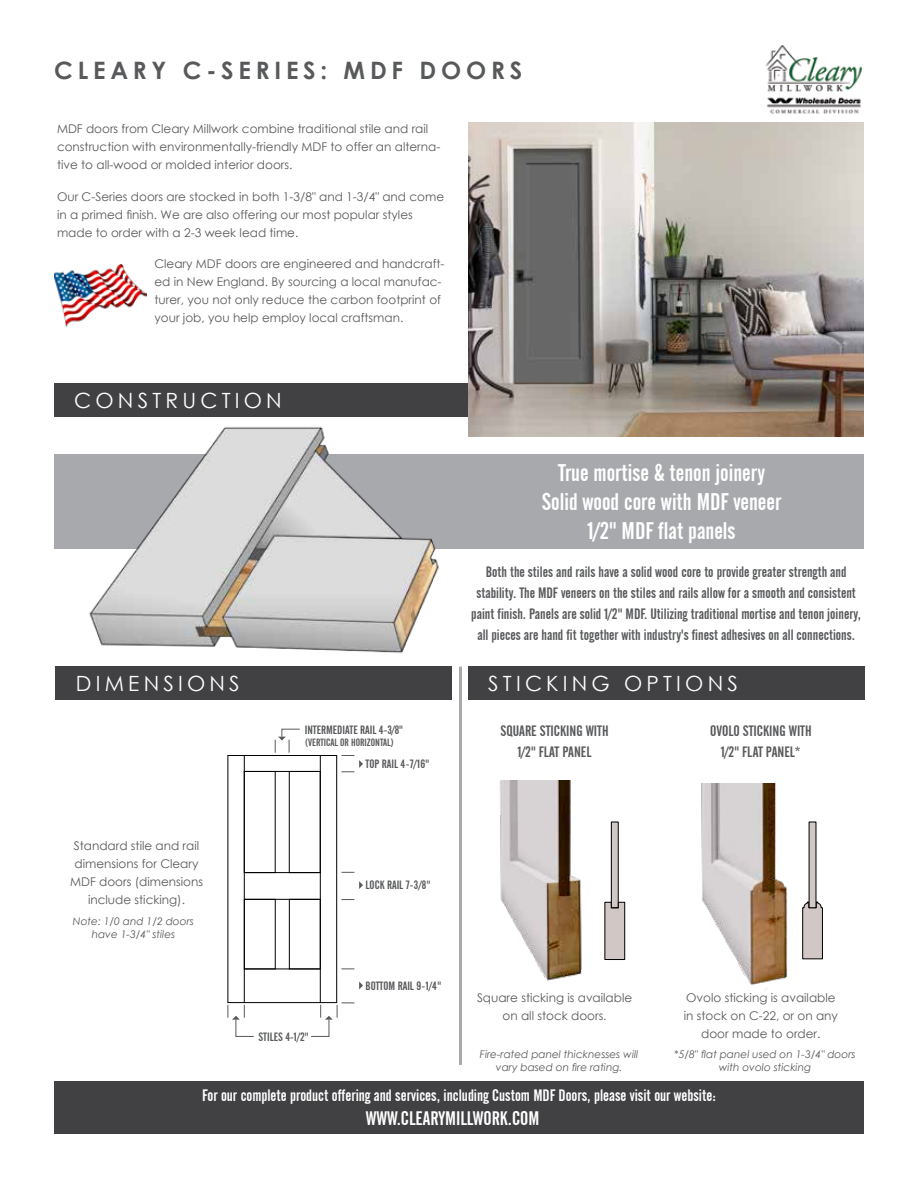
<style>
.page{position:relative;width:918px;height:1188px;background:#fff}
.page>*{position:absolute;margin:0;border:0;box-sizing:border-box;transform-origin:0 0}
.t1{font:24px/28.8px "Alternate Gothic No 2 BT";color:#fff;text-align:center}
.t2{font:700 24px "Century Gothic";letter-spacing:.2em;color:#58595b}
.t3{font:21px "Century Gothic";letter-spacing:.2em;color:#fff}
.t4{font:19.5px "Alternate Gothic No 2 BT";color:#fff}
.t5{font:16.5px "Alternate Gothic No 2 BT";color:#fff}
.t6{font:15px/21px "Alternate Gothic No 2 BT";color:#58595b;text-align:center}
.t7{font:12px/18px "Century Gothic";color:#58595b}
.t8{font:12px "Alternate Gothic No 2 BT";color:#58595b}
.t9{font:italic 10.5px/12.6px "Century Gothic";color:#58595b;text-align:center}
.t10{font:10.5px "Alternate Gothic No 2 BT";color:#58595b}
</style>
<div class="page">
<svg style="left:813px;top:902px;width:10px;height:57px"></svg>
<div style="left:809px;top:822px;width:7px;height:86px;background:#d1c8c6"></div>
<div style="left:611px;top:822px;width:7px;height:86px;background:#d1c8c6"></div>
<div style="left:611px;top:822px;width:7px;height:86px;border:1px solid #000"></div>
<svg style="left:606px;top:902px;width:19px;height:58px"></svg>
<div style="left:54px;top:454px;width:810px;height:95px;background:#a7a9ac"></div>
<div style="left:54px;top:1082px;width:810px;height:52px;background:#414042"></div>
<img style="left:86px;top:383px;width:358px;height:284px">
<div style="left:54px;top:384px;width:810px;height:33px;background:#414042"></div>
<div style="left:56px;top:667px;width:396px;height:33px;background:#414042"></div>
<div style="left:468px;top:667px;width:396px;height:33px;background:#414042"></div>
<img style="left:54px;top:264px;width:92px;height:62px">
<img style="left:765px;top:45px;width:99px;height:69px">
<img style="left:468px;top:123px;width:396px;height:313px">
<img style="left:500px;top:781px;width:106px;height:201px">
<img style="left:701px;top:784px;width:112px;height:206px">
<div style="left:228px;top:755px;width:109px;height:248px;border:1px solid #000"></div>
<div style="left:289px;top:771px;width:31px;height:102px;border:1px solid #000"></div>
<div style="left:289px;top:899px;width:31px;height:70px;border:1px solid #000"></div>
<hr style="left:244px;top:969px;width:76px;height:1px;background:#000">
<hr style="left:244px;top:899px;width:76px;height:1px;background:#000">
<hr style="left:245px;top:872px;width:75px;height:1px;background:#000">
<hr style="left:244px;top:771px;width:76px;height:1px;background:#000">
<hr style="left:244px;top:755px;width:1px;height:248px;background:#000">
<hr style="left:320px;top:756px;width:1px;height:247px;background:#000">
<svg style="left:341px;top:872px;width:13px;height:1px"></svg>
<svg style="left:341px;top:969px;width:13px;height:1px"></svg>
<svg style="left:341px;top:899px;width:13px;height:1px"></svg>
<svg style="left:341px;top:755px;width:22px;height:18px"></svg>
<svg style="left:359px;top:881px;width:4px;height:8px"></svg>
<svg style="left:359px;top:982px;width:4px;height:7px"></svg>
<svg style="left:228px;top:1005px;width:26px;height:32px"></svg>
<svg style="left:311px;top:1003px;width:43px;height:34px"></svg>
<svg style="left:275px;top:729px;width:25px;height:24px"></svg>
<hr style="left:459px;top:667px;width:3px;height:398px;background:#a7a9ac">
<h1 class="t2" style="left:54px;top:52px;width:469px">CLEARY C-SERIES: MDF DOORS</h1>
<p class="t7" style="left:57px;top:120px;width:385px">MDF doors from Cleary Millwork combine traditional stile and rail construction with environmentally-friendly MDF to offer an alterna&shy;tive to all-wood or molded interior doors.</p>
<p class="t7" style="left:57px;top:187px;width:389px">Our C-Series doors are stocked in both 1-3/8" and 1-3/4" and come in a primed finish. We are also offering our most popular styles made to order with a 2-3 week lead time.</p>
<p class="t7" style="left:154px;top:255px;width:292px">Cleary MDF doors are engineered and handcraft&shy;ed in New England. By sourcing a local manufac&shy;turer, you not only reduce the carbon footprint of your job, you help employ local craftsman.</p>
<h2 class="t3" style="left:74px;top:386px;width:209px">CONSTRUCTION</h2>
<h1 class="t1" style="left:542px;top:459px;width:241px">True mortise &amp; tenon joinery<br>Solid wood core with MDF veneer<br>1/2" MDF flat panels</h1>
<p class="t6" style="left:471px;top:561px;width:391px">Both the stiles and rails have a solid wood core to provide greater strength and stability. The MDF veneers on the stiles and rails allow for a smooth and consistent paint finish. Panels are solid 1/2" MDF. Utilizing traditional mortise and tenon joinery, all pieces are hand fit together with industry's finest adhesives on all connections.</p>
<h2 class="t3" style="left:76px;top:669px;width:165px">DIMENSIONS</h2>
<h2 class="t3" style="left:488px;top:669px;width:251px">STICKING OPTIONS</h2>
<p class="t7" style="left:70px;top:836px;width:134px;text-align:center">Standard stile and rail dimensions for Cleary<br>MDF doors (dimensions include sticking).</p>
<p class="t9" style="left:73px;top:915px;width:122px">Note: 1/0 and 1/2 doors have 1-3/4" stiles</p>
<p class="t8" style="left:305px;top:723px;width:100px">INTERMEDIATE RAIL 4-3/8"</p>
<p class="t10" style="left:305px;top:736px;width:90px">(VERTICAL OR HORIZONTAL)</p>
<p class="t8" style="left:366px;top:757px;width:65px">TOP RAIL 4-7/16"</p>
<p class="t6" style="left:501px;top:720px;width:110px">SQUARE STICKING WITH<br>1/2" FLAT PANEL</p>
<p class="t6" style="left:710px;top:720px;width:103px">OVOLO STICKING WITH<br>1/2" FLAT PANEL*</p>
<p class="t8" style="left:259px;top:1030px;width:51px">STILES 4-1/2"</p>
<p class="t8" style="left:366px;top:878px;width:66px">LOCK RAIL 7-3/8"</p>
<p class="t8" style="left:366px;top:979px;width:77px">BOTTOM RAIL 9-1/4"</p>
<p class="t7" style="left:477px;top:988px;width:157px;text-align:center">Square sticking is available on all stock doors.</p>
<p class="t7" style="left:684px;top:988px;width:156px;text-align:center">Ovolo sticking is available in stock on C-22, or on any door made to order.</p>
<p class="t9" style="left:480px;top:1048px;width:160px">Fire-rated panel thicknesses will vary based on fire rating.</p>
<p class="t9" style="left:674px;top:1048px;width:183px">*5/8" flat panel used on 1-3/4" doors with ovolo sticking</p>
<h3 class="t5" style="left:202px;top:1086px;width:515px">For our complete product offering and services, including Custom MDF Doors, please visit our website:</h3>
<h3 class="t4" style="left:366px;top:1107px;width:175px">WWW.CLEARYMILLWORK.COM</h3>
</div>
